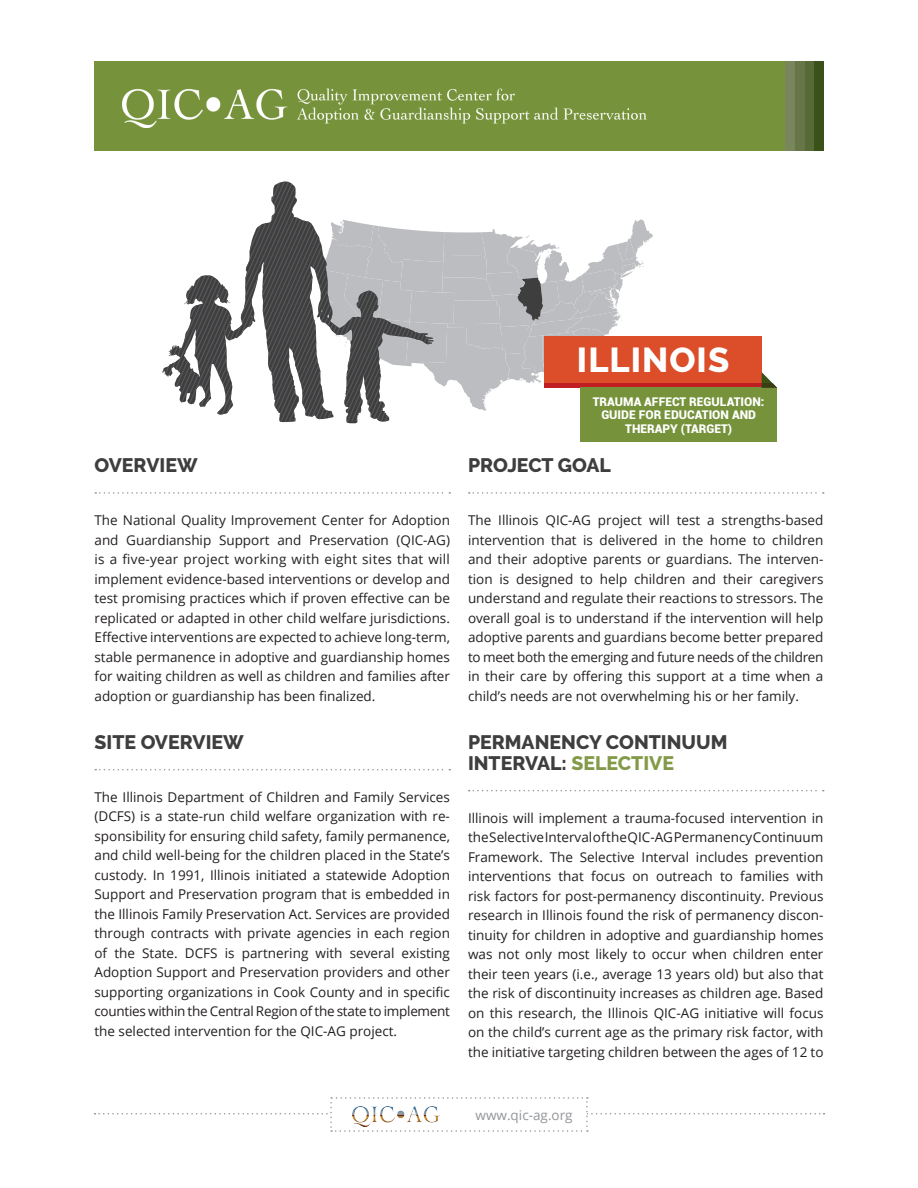
<style>
.page{position:relative;width:918px;height:1188px;background:#fff}
.page>*{position:absolute;margin:0;border:0;box-sizing:border-box;transform-origin:0 0}
.t1{font:800 34.5px "Raleway";letter-spacing:.03em;color:#fff}
.t2{font:800 19.5px/21px "Raleway";color:#3e3e3f}
.t3{font:13.5px/19.5px "Open Sans";color:#231f20;text-align:justify}
.t4{font:13.5px "Open Sans";color:#939598}
.t5{font:900 12px/13.5px "Roboto";color:#fff;text-align:center}
.s1{color:#839b49}
</style>
<div class="page">
<svg style="left:433px;top:219px;width:220px;height:192px"></svg>
<svg style="left:95px;top:492px;width:355px;height:2px"></svg>
<svg style="left:95px;top:769px;width:355px;height:1px"></svg>
<svg style="left:469px;top:492px;width:355px;height:2px"></svg>
<svg style="left:469px;top:790px;width:355px;height:1px"></svg>
<svg style="left:94px;top:1097px;width:731px;height:35px"></svg>
<img style="left:352px;top:1106px;width:88px;height:20px">
<div style="left:94px;top:61px;width:730px;height:90px;background:#76933b"></div>
<img style="left:123px;top:89px;width:524px;height:38px">
<div style="left:814px;top:61px;width:10px;height:90px;background:#3a5117"></div>
<div style="left:804px;top:61px;width:10px;height:90px;background:#576936"></div>
<div style="left:795px;top:61px;width:9px;height:90px;background:#677648"></div>
<div style="left:785px;top:61px;width:10px;height:90px;background:#79855b"></div>
<div style="left:544px;top:336px;width:218px;height:47px;background:#dc4d29"></div>
<div style="left:544px;top:383px;width:218px;height:5px;background:#c11e24"></div>
<div style="left:580px;top:388px;width:197px;height:54px;background:#76933b"></div>
<svg style="left:762px;top:372px;width:15px;height:16px"></svg>
<svg style="left:162px;top:181px;width:271px;height:242px"></svg>
<svg style="left:214px;top:186px;width:61px;height:145px"></svg>
<h2 class="t2" style="left:94px;top:455px;width:105px">OVERVIEW</h2>
<p class="t3" style="left:94px;top:510px;width:357px">The National Quality Improvement Center for Adoption and Guardianship Support and Preservation (QIC-AG) is a five-year project working with eight sites that will implement evidence-based interventions or develop and test promising practices which if proven effective can be replicated or adapted in other child welfare jurisdictions.<br>Effective interventions are expected to achieve long-term, stable permanence in adoptive and guardianship homes for waiting children as well as children and families after adoption or guardianship has been finalized.</p>
<h2 class="t2" style="left:94px;top:731px;width:151px">SITE OVERVIEW</h2>
<p class="t3" style="left:94px;top:787px;width:357px">The Illinois Department of Children and Family Services (DCFS) is a state-run child welfare organization with re&shy;sponsibility for ensuring child safety, family permanence, and child well-being for the children placed in the State’s custody. In 1991, Illinois initiated a statewide Adoption Support and Preservation program that is embedded in the Illinois Family Preservation Act. Services are provided through contracts with private agencies in each region of the State. DCFS is partnering with several existing Adoption Support and Preservation providers and other supporting organizations in Cook County and in specific counties within the Central Region of the state to implement the selected intervention for the QIC-AG project.</p>
<h1 class="t1" style="left:577px;top:340px;width:154px">ILLINOIS</h1>
<p class="t5" style="left:593px;top:394px;width:173px">TRAUMA AFFECT REGULATION:<br>GUIDE FOR EDUCATION AND<br>THERAPY (TARGET)</p>
<h2 class="t2" style="left:468px;top:455px;width:144px">PROJECT GOAL</h2>
<p class="t3" style="left:468px;top:510px;width:357px">The Illinois QIC-AG project will test a strengths-based intervention that is delivered in the home to children and their adoptive parents or guardians. The interven&shy;tion is designed to help children and their caregivers understand and regulate their reactions to stressors. The overall goal is to understand if the intervention will help adoptive parents and guardians become better prepared to meet both the emerging and future needs of the children in their care by offering this support at a time when a child’s needs are not overwhelming his or her family.</p>
<h2 class="t2" style="left:468px;top:731px;width:261px">PERMANENCY CONTINUUM<br>INTERVAL: <span class="s1">SELECTIVE</span></h2>
<p class="t3" style="left:468px;top:808px;width:357px">Illinois will implement a trauma-focused intervention in the Selective Interval of the QIC-AG Permanency Continuum Framework. The Selective Interval includes prevention interventions that focus on outreach to families with risk factors for post-permanency discontinuity. Previous research in Illinois found the risk of permanency discon&shy;tinuity for children in adoptive and guardianship homes was not only most likely to occur when children enter their teen years (i.e., average 13 years old) but also that the risk of discontinuity increases as children age. Based on this research, the Illinois QIC-AG initiative will focus on the child’s current age as the primary risk factor, with the initiative targeting children between the ages of 12 to</p>
<p class="t4" style="left:476px;top:1106px;width:99px">www.qic-ag.org</p>
</div>
